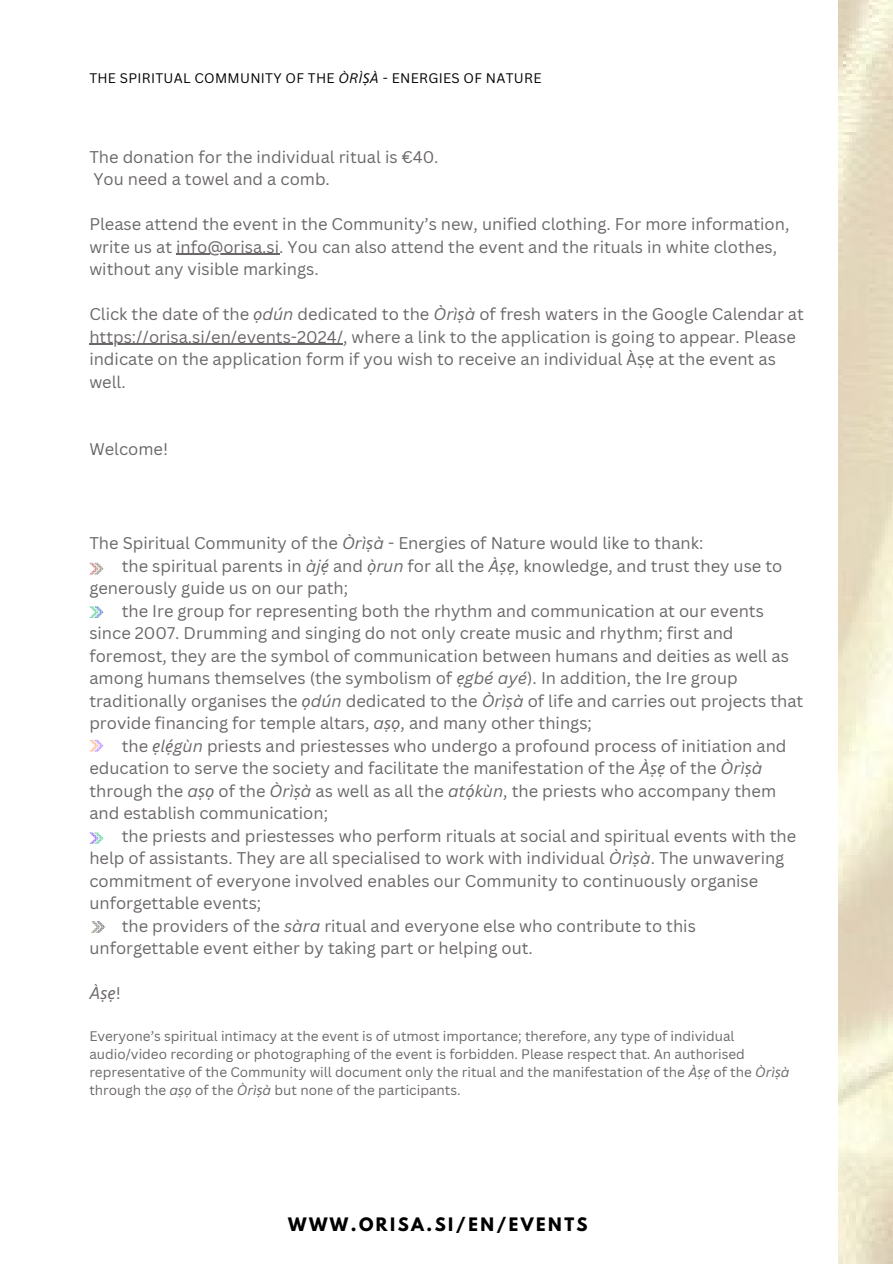
<style>
.page{position:relative;width:893px;height:1264px;background:#fff}
.page>*{position:absolute;margin:0;border:0;box-sizing:border-box;transform-origin:0 0}
.t1{font:16.5px/22.5px "Canva Sans";color:#6b6767}
.t2{font:700 16.5px "League Spartan";letter-spacing:.15em;color:#000}
.t3{font:italic 16.5px "Noto Sans";color:#6b6767}
.t4{font:13.5px/18px "Canva Sans";color:#6b6767}
.t5{font:13.5px "Canva Sans";letter-spacing:.02em;color:#000}
.s1{font-style:italic}
.s2{font-family:"Noto Sans";font-style:italic}
.s3{font-family:"Noto Sans"}
.s4{font-family:"Canva Sans"}
.s5{font-family:"Canva Sans";font-style:normal}
</style>
<div class="page">
<hr style="left:176px;top:254px;width:103px;height:1px;background:#6b6767">
<hr style="left:89px;top:344px;width:254px;height:1px;background:#6b6767">
<img style="left:838px;top:0;width:54px;height:1263px">
<svg style="left:89px;top:562px;width:15px;height:12px"></svg>
<svg style="left:89px;top:606px;width:15px;height:11px"></svg>
<svg style="left:89px;top:740px;width:15px;height:11px"></svg>
<svg style="left:89px;top:832px;width:15px;height:11px"></svg>
<svg style="left:91px;top:921px;width:14px;height:11px"></svg>
<p class="t5" style="left:89px;top:68px;width:453px">THE SPIRITUAL COMMUNITY OF THE <span class="s1">ÒRÌ</span><span class="s2">Ṣ</span><span class="s1">À</span> - ENERGIES OF NATURE</p>
<p class="t1" style="left:89px;top:145px;width:351px">The donation for the individual ritual is €40.<br>You need a towel and a comb.</p>
<p class="t1" style="left:89px;top:212px;width:701px">Please attend the event in the Community’s new, unified clothing. For more information, write us at info@orisa.si. You can also attend the event and the rituals in white clothes, without any visible markings.</p>
<p class="t1" style="left:89px;top:302px;width:716px">Click the date of the <span class="s2">Ọ</span><span class="s1">dún</span> dedicated to the <span class="s1">Òrì</span><span class="s2">Ṣ</span><span class="s1">à</span> of fresh waters in the Google Calendar at https://orisa.si/en/events-2024/, where a link to the application is going to appear. Please indicate on the application form if you wish to receive an individual À<span class="s3">ṣẹ</span> at the event as well.</p>
<p class="t1" style="left:89px;top:437px;width:80px">Welcome!</p>
<p class="t1" style="left:89px;top:531px;width:615px">The Spiritual Community of the <span class="s1">Òrì</span><span class="s2">Ṣ</span><span class="s1">à</span> - Energies of Nature would like to thank:</p>
<p class="t1" style="left:122px;top:554px;width:662px">the spiritual parents in <span class="s1">àj</span><span class="s2">Ẹ́</span> and <span class="s2">Ọ̀</span><span class="s1">r</span><span class="s2">Ọ̀</span> <span class="s1">un</span> for all the <span class="s1">À</span><span class="s2">ṢẸ</span>, knowledge, and trust they use to</p>
<p class="t1" style="left:89px;top:576px;width:260px">generously guide us on our path;</p>
<p class="t1" style="left:122px;top:599px;width:643px">the Ire group for representing both the rhythm and communication at our events</p>
<p class="t1" style="left:89px;top:621px;width:645px">since 2007. Drumming and singing do not only create music and rhythm; first and</p>
<p class="t1" style="left:89px;top:644px;width:701px">foremost, they are the symbol of communication between humans and deities as well as</p>
<p class="t1" style="left:89px;top:666px;width:650px">among humans themselves (the symbolism of <span class="s2">Ẹ</span><span class="s1">gbé ayé</span>). In addition, the Ire group</p>
<p class="t1" style="left:89px;top:689px;width:715px">traditionally organises the <span class="s2">Ọ</span><span class="s1">dún</span> dedicated to the <span class="s1">Òrì</span><span class="s2">Ṣ</span><span class="s1">à</span> of life and carries out projects that</p>
<p class="t1" style="left:89px;top:711px;width:504px">provide financing for temple altars, <span class="s1">a</span><span class="s2">ṢỌ</span>, and many other things;</p>
<p class="t1" style="left:122px;top:734px;width:666px">the <span class="s2">Ẹ</span><span class="s1">l</span><span class="s2">Ẹ́</span><span class="s1">g</span><span class="s2">Ẹ́</span> <span class="s1">ùn</span> priests and priestesses who undergo a profound process of initiation and</p>
<p class="t1" style="left:89px;top:756px;width:674px">education to serve the society and facilitate the manifestation of the <span class="s1">À</span><span class="s2">ṢẸ</span> of the <span class="s1">Òrì</span><span class="s2">Ṣ</span><span class="s1">à</span></p>
<p class="t1" style="left:89px;top:779px;width:688px">through the <span class="s1">a</span><span class="s2">ṢỌ</span> of the <span class="s1">Òrì</span><span class="s2">Ṣ</span><span class="s1">à</span> as well as all the <span class="s1">at</span><span class="s2">Ọ́</span><span class="s1">kùn</span>, the priests who accompany them</p>
<p class="t1" style="left:89px;top:801px;width:240px">and establish communication;</p>
<p class="t1" style="left:122px;top:824px;width:676px">the priests and priestesses who perform rituals at social and spiritual events with the</p>
<p class="t1" style="left:89px;top:846px;width:696px">help of assistants. They are all specialised to work with individual <span class="s1">Òrì</span><span class="s2">Ṣ</span><span class="s1">à</span>. The unwavering</p>
<p class="t1" style="left:89px;top:869px;width:670px">commitment of everyone involved enables our Community to continuously organise</p>
<p class="t1" style="left:89px;top:891px;width:173px">unforgettable events;</p>
<p class="t1" style="left:122px;top:914px;width:575px">the providers of the <span class="s1">sàra</span> ritual and everyone else who contribute to this</p>
<p class="t1" style="left:89px;top:936px;width:445px">unforgettable event either by taking part or helping out.</p>
<p class="t3" style="left:89px;top:981px;width:33px"><span class="s4">À</span>ṢẸ<span class="s5">!</span></p>
<p class="t4" style="left:89px;top:1026px;width:701px">Everyone’s spiritual intimacy at the event is of utmost importance; therefore, any type of individual audio/video recording or photographing of the event is forbidden. Please respect that. An authorised representative of the Community will document only the ritual and the manifestation of the <span class="s1">À</span><span class="s2">ṢẸ</span> of the <span class="s1">Òrì</span><span class="s2">Ṣ</span><span class="s1">à </span>through the <span class="s1">a</span><span class="s2">ṢỌ</span> of the <span class="s1">Òrì</span><span class="s2">Ṣ</span><span class="s1">à</span> but none of the participants.</p>
<p class="t2" style="left:288px;top:1215px;width:301px">WWW.ORISA.SI/EN/EVENTS</p>
</div>
